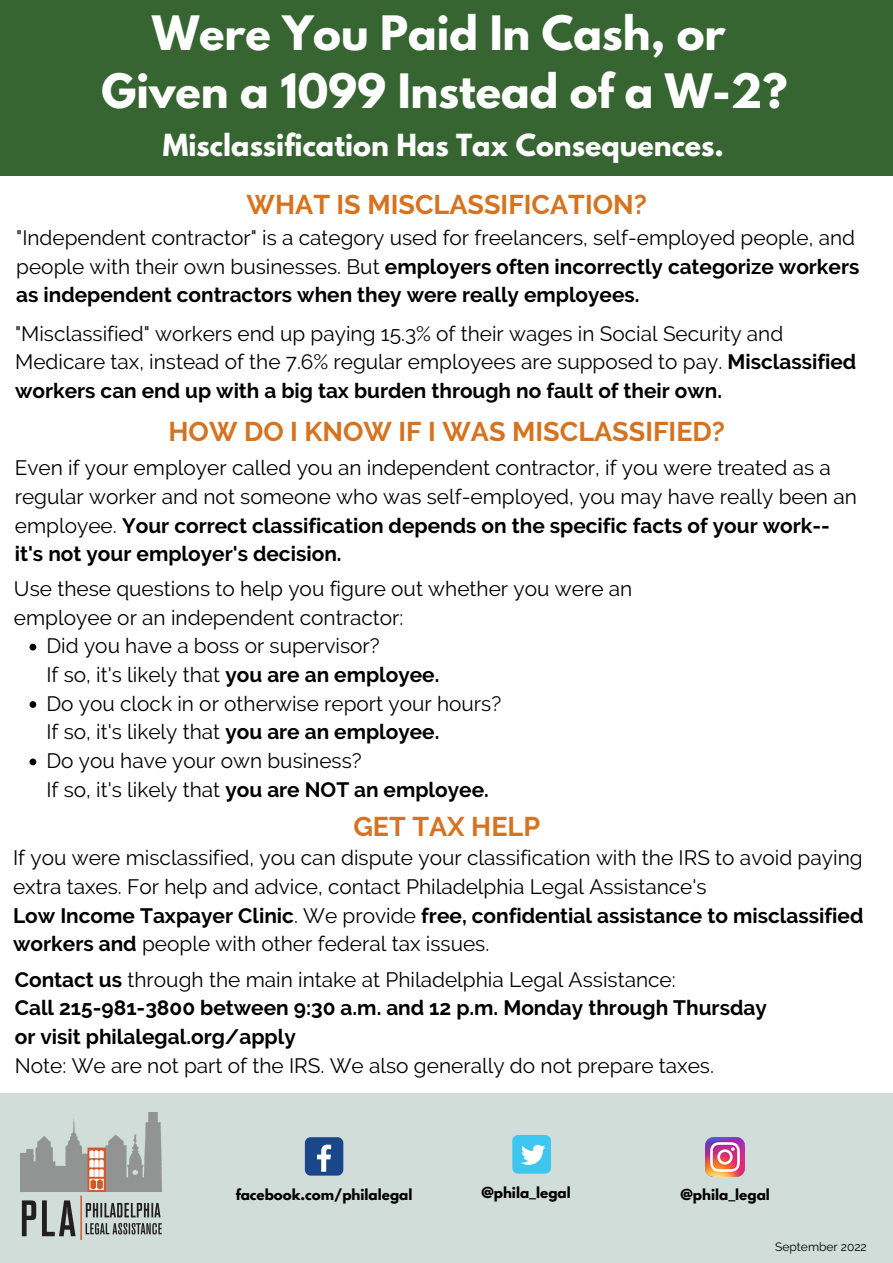
<style>
.page{position:relative;width:893px;height:1263px;background:#fff}
.page>*{position:absolute;margin:0;border:0;box-sizing:border-box;transform-origin:0 0}
.t1{font:700 42px/58.5px "League Spartan";color:#fff;text-align:center}
.t2{font:700 39.75px "League Spartan";color:#fff}
.t3{font:700 27px "Raleway";color:#d67320}
.t4{font:700 27px "League Spartan";color:#fff}
.t5{font:20.85px/28.7px "Raleway";color:#000}
.t6{font:700 20.85px/28.7px "Raleway";color:#000}
.t7{font:20.77px/28.7px "Raleway";color:#000}
.t8{font:700 13.5px "League Spartan";color:#000}
.t9{font:12px "Raleway";color:#000}
.s1{font-weight:700}
.s2{font-weight:400}
</style>
<div class="page">
<div style="left:0;top:1094px;width:893px;height:169px;background:#d0ddd8"></div>
<div style="left:0;top:0;width:893px;height:176px;background:#376532"></div>
<div style="left:512px;top:1135px;width:39px;height:38px;background:#3fc6ee;border-radius:6px"></div>
<svg style="left:521px;top:1145px;width:24px;height:20px"></svg>
<div style="left:305px;top:1137px;width:38px;height:38px;background:#1a4789;border-radius:6px"></div>
<svg style="left:317px;top:1144px;width:14px;height:28px"></svg>
<img style="left:706px;top:1137px;width:38px;height:39px">
<svg style="left:30px;top:644px;width:6px;height:6px"></svg>
<svg style="left:30px;top:701px;width:6px;height:7px"></svg>
<svg style="left:30px;top:758px;width:6px;height:7px"></svg>
<img style="left:21px;top:1113px;width:140px;height:127px">
<h1 class="t1" style="left:102px;top:9px;width:687px">Were You Paid In Cash, or<br>Given a 1099 Instead of a W-2?</h1>
<h2 class="t2" style="left:19px;top:63px;width:564px">Responding to an IRS Audit</h2>
<p class="t4" style="left:163px;top:131px;width:562px">Misclassification Has Tax Consequences.</p>
<p class="t3" style="left:247px;top:189px;width:402px">WHAT IS MISCLASSIFICATION?</p>
<p class="t7" style="left:16px;top:223px;width:844px">"Independent contractor" is a category used for freelancers, self-employed people, and people with their own businesses. But <span class="s1">employers often incorrectly categorize workers as independent contractors when they were really employees.</span></p>
<p class="t7" style="left:15px;top:319px;width:842px">"Misclassified" workers end up paying 15.3% of their wages in Social Security and<br>Medicare tax, instead of the 7.6% regular employees are supposed to pay. <span class="s1">Misclassified workers can end up with a big tax burden through no fault of their own.</span></p>
<p class="t3" style="left:168px;top:416px;width:558px">HOW DO I KNOW IF I WAS MISCLASSIFIED?</p>
<p class="t5" style="left:15px;top:453px;width:843px">Even if your employer called you an independent contractor, if you were treated as a regular worker and not someone who was self-employed, you may have really been an employee. <span class="s1">Your correct classification depends on the specific facts of your work-- it's not your employer's decision.</span></p>
<p class="t5" style="left:14px;top:574px;width:620px">Use these questions to help you figure out whether you were an employee or an independent contractor:</p>
<p class="t7" style="left:46px;top:632px;width:456px">Did you have a boss or supervisor?<br>If so, it's likely that <span class="s1">you are an employee.<br></span>Do you clock in or otherwise report your hours?<br>If so, it's likely that <span class="s1">you are an employee.<br></span>Do you have your own business?<br>If so, it's likely that <span class="s1">you are NOT an employee.</span></p>
<p class="t3" style="left:353px;top:810px;width:188px">GET TAX HELP</p>
<p class="t5" style="left:13px;top:843px;width:852px">If you were misclassified, you can dispute your classification with the IRS to avoid paying extra taxes. For help and advice, contact Philadelphia Legal Assistance's<br><span class="s1">Low Income Taxpayer Clinic</span>. We provide <span class="s1">free, confidential assistance to misclassified workers and</span> people with other federal tax issues.</p>
<p class="t6" style="left:15px;top:965px;width:753px">Contact us <span class="s2">through the main intake at Philadelphia Legal Assistance:<br></span>Call 215-981-3800 between 9:30 a.m. and 12 p.m. Monday through Thursday or visit philalegal.org/apply</p>
<p class="t5" style="left:15px;top:1051px;width:701px">Note: We are not part of the IRS. We also generally do not prepare taxes.</p>
<p class="t8" style="left:236px;top:1187px;width:178px">facebook.com/philalegal</p>
<p class="t8" style="left:481px;top:1186px;width:91px">@phila_legal</p>
<p class="t8" style="left:680px;top:1187px;width:91px">@phila_legal</p>
<p class="t9" style="left:775px;top:1240px;width:93px">September 2022</p>
</div>
